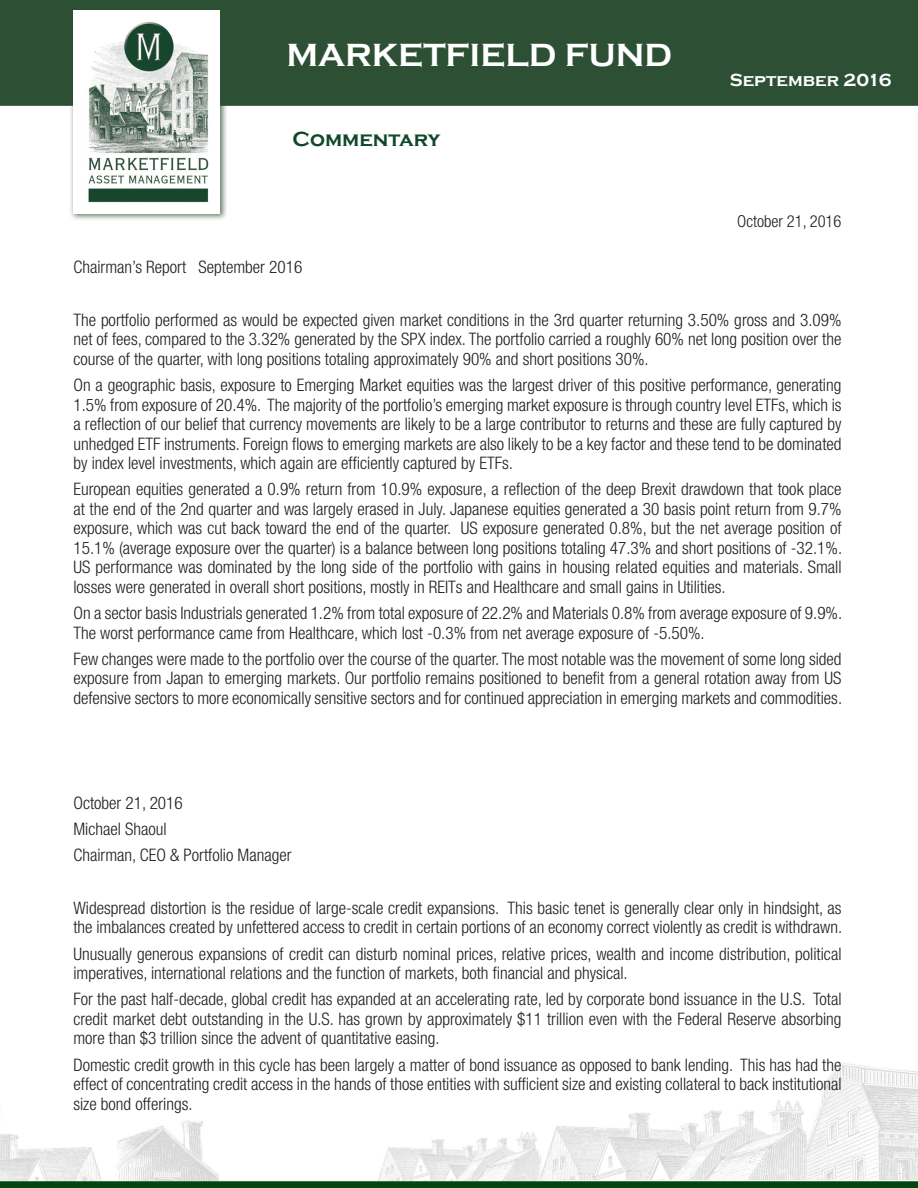
<style>
.page{position:relative;width:918px;height:1188px;background:#fff}
.page>*{position:absolute;margin:0;border:0;box-sizing:border-box;transform-origin:0 0}
.Date{font:700 33px "Copperplate Gothic";color:#fff}
.Heading_3{font:700 21px "Copperplate Gothic";color:#10472c}
.Date-2{font:700 18px "Copperplate Gothic";color:#fff}
.perf_disclosure{font:300 condensed 17.25px/19.5px "Helvetica Neue";color:#231f20;text-align:justify}
.perf_disclosure-2{font:300 condensed 16.5px "Helvetica Neue";color:#231f20}
</style>
<div class="page">
<img style="left:0;top:1062px;width:918px;height:126px">
<div style="left:0;top:0;width:918px;height:106px;background:#2d5035"></div>
<div style="left:70px;top:7px;width:158px;height:214px;background:#2d5035;opacity:.75"></div>
<div style="left:73px;top:11px;width:147px;height:203px;background:#fff"></div>
<img style="left:88px;top:22px;width:121px;height:181px">
<p class="Date" style="left:286px;top:37px;width:387px">MARKETFIELD FUND</p>
<p class="Heading_3" style="left:292px;top:128px;width:149px">Commentary</p>
<p class="Date-2" style="left:730px;top:70px;width:164px">September 2016</p>
<p class="perf_disclosure-2" style="left:737px;top:212px;width:106px">October 21, 2016</p>
<p class="perf_disclosure" style="left:73px;top:257px;width:230px">Chairman’s Report September 2016</p>
<p class="perf_disclosure" style="left:73px;top:310px;width:770px">The portfolio performed as would be expected given market conditions in the 3rd quarter returning 3.50% gross and 3.09% net of fees, compared to the 3.32% generated by the SPX index. The portfolio carried a roughly 60% net long position over the course of the quarter, with long positions totaling approximately 90% and short positions 30%.</p>
<p class="perf_disclosure" style="left:73px;top:375px;width:770px">On a geographic basis, exposure to Emerging Market equities was the largest driver of this positive performance, generating 1.5% from exposure of 20.4%. The majority of the portfolio’s emerging market exposure is through country level ETFs, which is a reflection of our belief that currency movements are likely to be a large contributor to returns and these are fully captured by unhedged ETF instruments. Foreign flows to emerging markets are also likely to be a key factor and these tend to be dominated by index level investments, which again are efficiently captured by ETFs.</p>
<p class="perf_disclosure" style="left:73px;top:479px;width:770px">European equities generated a 0.9% return from 10.9% exposure, a reflection of the deep Brexit drawdown that took place at the end of the 2nd quarter and was largely erased in July. Japanese equities generated a 30 basis point return from 9.7% exposure, which was cut back toward the end of the quarter. US exposure generated 0.8%, but the net average position of 15.1% (average exposure over the quarter) is a balance between long positions totaling 47.3% and short positions of -32.1%.<br>US performance was dominated by the long side of the portfolio with gains in housing related equities and materials. Small losses were generated in overall short positions, mostly in REITs and Healthcare and small gains in Utilities.</p>
<p class="perf_disclosure" style="left:73px;top:603px;width:770px">On a sector basis Industrials generated 1.2% from total exposure of 22.2% and Materials 0.8% from average exposure of 9.9%.<br>The worst performance came from Healthcare, which lost -0.3% from net average exposure of -5.50%.</p>
<p class="perf_disclosure" style="left:73px;top:649px;width:770px">Few changes were made to the portfolio over the course of the quarter. The most notable was the movement of some long sided exposure from Japan to emerging markets. Our portfolio remains positioned to benefit from a general rotation away from US defensive sectors to more economically sensitive sectors and for continued appreciation in emerging markets and commodities.</p>
<p class="perf_disclosure" style="left:73px;top:793px;width:111px">October 21, 2016</p>
<p class="perf_disclosure" style="left:73px;top:819px;width:95px">Michael Shaoul</p>
<p class="perf_disclosure" style="left:73px;top:845px;width:220px">Chairman, CEO &amp; Portfolio Manager</p>
<p class="perf_disclosure" style="left:73px;top:898px;width:770px">Widespread distortion is the residue of large-scale credit expansions. This basic tenet is generally clear only in hindsight, as the imbalances created by unfettered access to credit in certain portions of an economy correct violently as credit is withdrawn.</p>
<p class="perf_disclosure" style="left:73px;top:944px;width:770px">Unusually generous expansions of credit can disturb nominal prices, relative prices, wealth and income distribution, political imperatives, international relations and the function of markets, both financial and physical.</p>
<p class="perf_disclosure" style="left:73px;top:989px;width:770px">For the past half-decade, global credit has expanded at an accelerating rate, led by corporate bond issuance in the U.S. Total credit market debt outstanding in the U.S. has grown by approximately $11 trillion even with the Federal Reserve absorbing more than $3 trillion since the advent of quantitative easing.</p>
<p class="perf_disclosure" style="left:73px;top:1055px;width:770px">Domestic credit growth in this cycle has been largely a matter of bond issuance as opposed to bank lending. This has had the effect of concentrating credit access in the hands of those entities with sufficient size and existing collateral to back institutional size bond offerings.</p>
</div>
